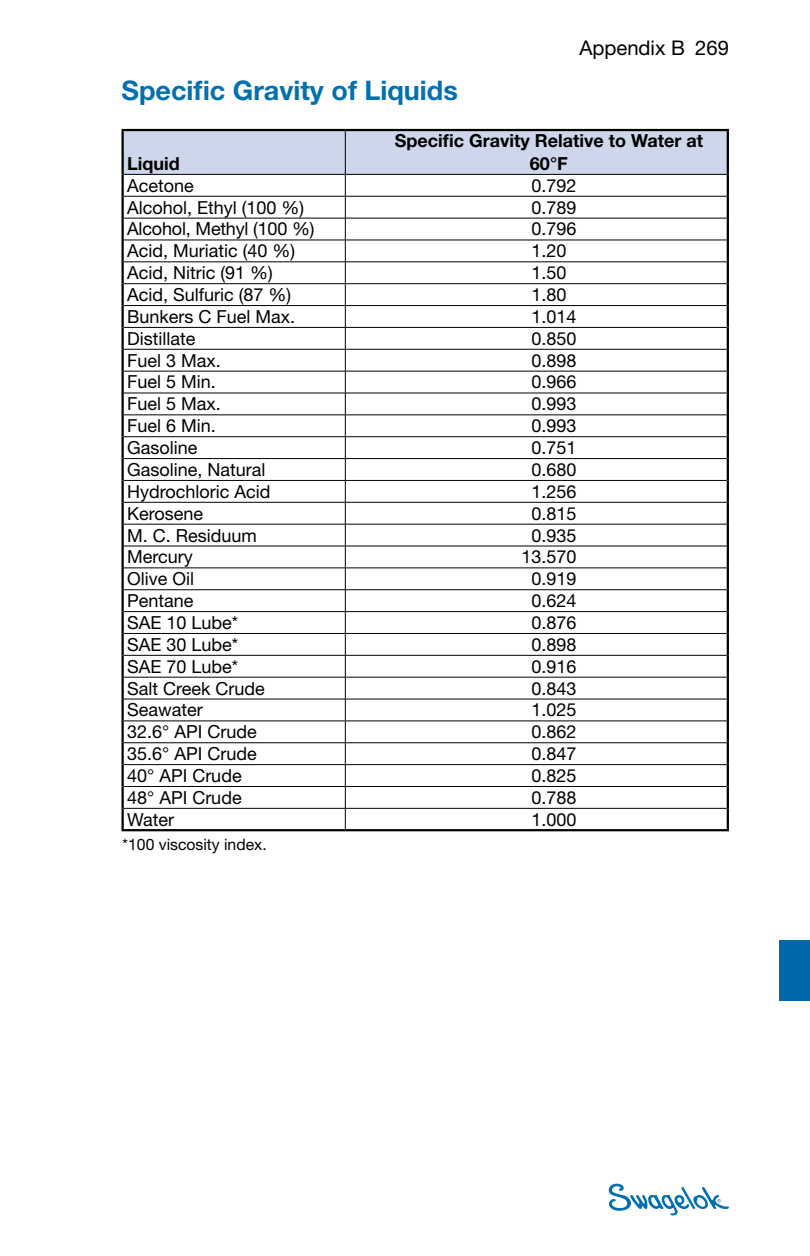
<style>
.page{position:relative;width:810px;height:1256px;background:#fff}
.page>*{position:absolute;margin:0;border:0;box-sizing:border-box;transform-origin:0 0}
.t1{font:700 27px "Helvetica Neue LT Std";color:#0070af}
.t2{font:20.25px "Helvetica Neue LT Std";color:#000}
.TABLE_BC{font:18px "Helvetica Neue LT Std";color:#000}
.TABLE_HD{font:700 18px/22.5px "Helvetica Neue LT Std";color:#000;text-align:center}
.TABLE_FOOTNOTES{font:15.75px "Helvetica Neue LT Std";color:#000}
</style>
<div class="page">
<svg style="left:609px;top:1183px;width:120px;height:32px"></svg>
<div style="left:779px;top:940px;width:31px;height:60px;background:#0069aa"></div>
<hr style="left:122px;top:129px;width:223px;height:2px;background:#000">
<hr style="left:122px;top:131px;width:2px;height:43px;background:#000">
<hr style="left:345px;top:129px;width:384px;height:2px;background:#000">
<hr style="left:727px;top:131px;width:2px;height:43px;background:#000">
<hr style="left:122px;top:174px;width:2px;height:22px;background:#000">
<hr style="left:727px;top:174px;width:2px;height:22px;background:#000">
<hr style="left:122px;top:196px;width:2px;height:22px;background:#000">
<hr style="left:727px;top:196px;width:2px;height:22px;background:#000">
<hr style="left:122px;top:218px;width:2px;height:22px;background:#000">
<hr style="left:727px;top:218px;width:2px;height:22px;background:#000">
<hr style="left:122px;top:240px;width:2px;height:22px;background:#000">
<hr style="left:727px;top:240px;width:2px;height:22px;background:#000">
<hr style="left:122px;top:262px;width:2px;height:22px;background:#000">
<hr style="left:727px;top:262px;width:2px;height:22px;background:#000">
<hr style="left:122px;top:284px;width:2px;height:21px;background:#000">
<hr style="left:727px;top:284px;width:2px;height:21px;background:#000">
<hr style="left:122px;top:305px;width:2px;height:22px;background:#000">
<hr style="left:727px;top:305px;width:2px;height:22px;background:#000">
<hr style="left:122px;top:327px;width:2px;height:22px;background:#000">
<hr style="left:727px;top:327px;width:2px;height:22px;background:#000">
<hr style="left:122px;top:349px;width:2px;height:22px;background:#000">
<hr style="left:727px;top:349px;width:2px;height:22px;background:#000">
<hr style="left:122px;top:371px;width:2px;height:22px;background:#000">
<hr style="left:727px;top:371px;width:2px;height:22px;background:#000">
<hr style="left:122px;top:393px;width:2px;height:22px;background:#000">
<hr style="left:727px;top:393px;width:2px;height:22px;background:#000">
<hr style="left:122px;top:415px;width:2px;height:22px;background:#000">
<hr style="left:727px;top:415px;width:2px;height:22px;background:#000">
<hr style="left:122px;top:437px;width:2px;height:21px;background:#000">
<hr style="left:727px;top:437px;width:2px;height:21px;background:#000">
<hr style="left:122px;top:458px;width:2px;height:22px;background:#000">
<hr style="left:727px;top:458px;width:2px;height:22px;background:#000">
<hr style="left:122px;top:480px;width:2px;height:22px;background:#000">
<hr style="left:727px;top:480px;width:2px;height:22px;background:#000">
<hr style="left:122px;top:502px;width:2px;height:22px;background:#000">
<hr style="left:727px;top:502px;width:2px;height:22px;background:#000">
<hr style="left:122px;top:524px;width:2px;height:22px;background:#000">
<hr style="left:727px;top:524px;width:2px;height:22px;background:#000">
<hr style="left:122px;top:546px;width:2px;height:22px;background:#000">
<hr style="left:727px;top:546px;width:2px;height:22px;background:#000">
<hr style="left:122px;top:568px;width:2px;height:22px;background:#000">
<hr style="left:727px;top:568px;width:2px;height:22px;background:#000">
<hr style="left:122px;top:590px;width:2px;height:21px;background:#000">
<hr style="left:727px;top:590px;width:2px;height:21px;background:#000">
<hr style="left:122px;top:611px;width:2px;height:22px;background:#000">
<hr style="left:727px;top:611px;width:2px;height:22px;background:#000">
<hr style="left:122px;top:633px;width:2px;height:22px;background:#000">
<hr style="left:727px;top:633px;width:2px;height:22px;background:#000">
<hr style="left:122px;top:655px;width:2px;height:22px;background:#000">
<hr style="left:727px;top:655px;width:2px;height:22px;background:#000">
<hr style="left:122px;top:677px;width:2px;height:22px;background:#000">
<hr style="left:727px;top:677px;width:2px;height:22px;background:#000">
<hr style="left:122px;top:699px;width:2px;height:22px;background:#000">
<hr style="left:727px;top:699px;width:2px;height:22px;background:#000">
<hr style="left:122px;top:721px;width:2px;height:21px;background:#000">
<hr style="left:727px;top:721px;width:2px;height:21px;background:#000">
<hr style="left:122px;top:742px;width:2px;height:22px;background:#000">
<hr style="left:727px;top:742px;width:2px;height:22px;background:#000">
<hr style="left:122px;top:764px;width:2px;height:22px;background:#000">
<hr style="left:727px;top:764px;width:2px;height:22px;background:#000">
<hr style="left:122px;top:786px;width:2px;height:22px;background:#000">
<hr style="left:727px;top:786px;width:2px;height:22px;background:#000">
<hr style="left:122px;top:808px;width:2px;height:21px;background:#000">
<hr style="left:727px;top:808px;width:2px;height:21px;background:#000">
<hr style="left:122px;top:829px;width:223px;height:2px;background:#000">
<hr style="left:345px;top:829px;width:384px;height:2px;background:#000">
<svg style="left:123px;top:130px;width:605px;height:699px"></svg>
<h1 class="t1" style="left:122px;top:74px;width:338px">Specific Gravity of Liquids</h1>
<p class="t2" style="left:579px;top:36px;width:151px">Appendix B 269</p>
<p class="TABLE_HD" style="left:127px;top:152px;width:54px">Liquid</p>
<p class="TABLE_HD" style="left:395px;top:129px;width:310px">Specific Gravity Relative to Water at<br>60°F</p>
<p class="TABLE_BC" style="left:127px;top:175px;width:68px">Acetone</p>
<p class="TABLE_BC" style="left:531px;top:175px;width:47px">0.792</p>
<p class="TABLE_BC" style="left:127px;top:196px;width:179px">Alcohol, Ethyl (100 %)</p>
<p class="TABLE_BC" style="left:531px;top:196px;width:47px">0.789</p>
<p class="TABLE_BC" style="left:127px;top:218px;width:189px">Alcohol, Methyl (100 %)</p>
<p class="TABLE_BC" style="left:531px;top:218px;width:47px">0.796</p>
<p class="TABLE_BC" style="left:127px;top:240px;width:170px">Acid, Muriatic (40 %)</p>
<p class="TABLE_BC" style="left:531px;top:240px;width:37px">1.20</p>
<p class="TABLE_BC" style="left:127px;top:262px;width:147px">Acid, Nitric (91 %)</p>
<p class="TABLE_BC" style="left:531px;top:262px;width:37px">1.50</p>
<p class="TABLE_BC" style="left:127px;top:284px;width:166px">Acid, Sulfuric (87 %)</p>
<p class="TABLE_BC" style="left:531px;top:284px;width:37px">1.80</p>
<p class="TABLE_BC" style="left:127px;top:306px;width:170px">Bunkers C Fuel Max.</p>
<p class="TABLE_BC" style="left:531px;top:306px;width:47px">1.014</p>
<p class="TABLE_BC" style="left:127px;top:328px;width:70px">Distillate</p>
<p class="TABLE_BC" style="left:531px;top:328px;width:47px">0.850</p>
<p class="TABLE_BC" style="left:127px;top:349px;width:95px">Fuel 3 Max.</p>
<p class="TABLE_BC" style="left:531px;top:349px;width:47px">0.898</p>
<p class="TABLE_BC" style="left:127px;top:371px;width:90px">Fuel 5 Min.</p>
<p class="TABLE_BC" style="left:531px;top:371px;width:47px">0.966</p>
<p class="TABLE_BC" style="left:127px;top:393px;width:95px">Fuel 5 Max.</p>
<p class="TABLE_BC" style="left:531px;top:393px;width:47px">0.993</p>
<p class="TABLE_BC" style="left:127px;top:415px;width:90px">Fuel 6 Min.</p>
<p class="TABLE_BC" style="left:531px;top:415px;width:47px">0.993</p>
<p class="TABLE_BC" style="left:127px;top:437px;width:72px">Gasoline</p>
<p class="TABLE_BC" style="left:531px;top:437px;width:47px">0.751</p>
<p class="TABLE_BC" style="left:127px;top:459px;width:140px">Gasoline, Natural</p>
<p class="TABLE_BC" style="left:531px;top:459px;width:47px">0.680</p>
<p class="TABLE_BC" style="left:127px;top:480px;width:145px">Hydrochloric Acid</p>
<p class="TABLE_BC" style="left:531px;top:480px;width:47px">1.256</p>
<p class="TABLE_BC" style="left:127px;top:502px;width:78px">Kerosene</p>
<p class="TABLE_BC" style="left:531px;top:502px;width:47px">0.815</p>
<p class="TABLE_BC" style="left:127px;top:524px;width:131px">M. C. Residuum</p>
<p class="TABLE_BC" style="left:531px;top:524px;width:47px">0.935</p>
<p class="TABLE_BC" style="left:127px;top:546px;width:67px">Mercury</p>
<p class="TABLE_BC" style="left:521px;top:546px;width:57px">13.570</p>
<p class="TABLE_BC" style="left:127px;top:568px;width:69px">Olive Oil</p>
<p class="TABLE_BC" style="left:531px;top:568px;width:47px">0.919</p>
<p class="TABLE_BC" style="left:127px;top:590px;width:68px">Pentane</p>
<p class="TABLE_BC" style="left:531px;top:590px;width:47px">0.624</p>
<p class="TABLE_BC" style="left:127px;top:612px;width:113px">SAE 10 Lube*</p>
<p class="TABLE_BC" style="left:531px;top:612px;width:47px">0.876</p>
<p class="TABLE_BC" style="left:127px;top:633px;width:113px">SAE 30 Lube*</p>
<p class="TABLE_BC" style="left:531px;top:633px;width:47px">0.898</p>
<p class="TABLE_BC" style="left:127px;top:655px;width:113px">SAE 70 Lube*</p>
<p class="TABLE_BC" style="left:531px;top:655px;width:47px">0.916</p>
<p class="TABLE_BC" style="left:127px;top:677px;width:139px">Salt Creek Crude</p>
<p class="TABLE_BC" style="left:531px;top:677px;width:47px">0.843</p>
<p class="TABLE_BC" style="left:127px;top:699px;width:77px">Seawater</p>
<p class="TABLE_BC" style="left:531px;top:699px;width:47px">1.025</p>
<p class="TABLE_BC" style="left:127px;top:721px;width:131px">32.6° API Crude</p>
<p class="TABLE_BC" style="left:531px;top:721px;width:47px">0.862</p>
<p class="TABLE_BC" style="left:127px;top:743px;width:131px">35.6° API Crude</p>
<p class="TABLE_BC" style="left:531px;top:743px;width:47px">0.847</p>
<p class="TABLE_BC" style="left:127px;top:765px;width:116px">40° API Crude</p>
<p class="TABLE_BC" style="left:531px;top:765px;width:47px">0.825</p>
<p class="TABLE_BC" style="left:127px;top:786px;width:116px">48° API Crude</p>
<p class="TABLE_BC" style="left:531px;top:786px;width:47px">0.788</p>
<p class="TABLE_BC" style="left:127px;top:808px;width:48px">Water</p>
<p class="TABLE_BC" style="left:531px;top:808px;width:47px">1.000</p>
<p class="TABLE_FOOTNOTES" style="left:123px;top:835px;width:146px">*100 viscosity index.</p>
</div>
